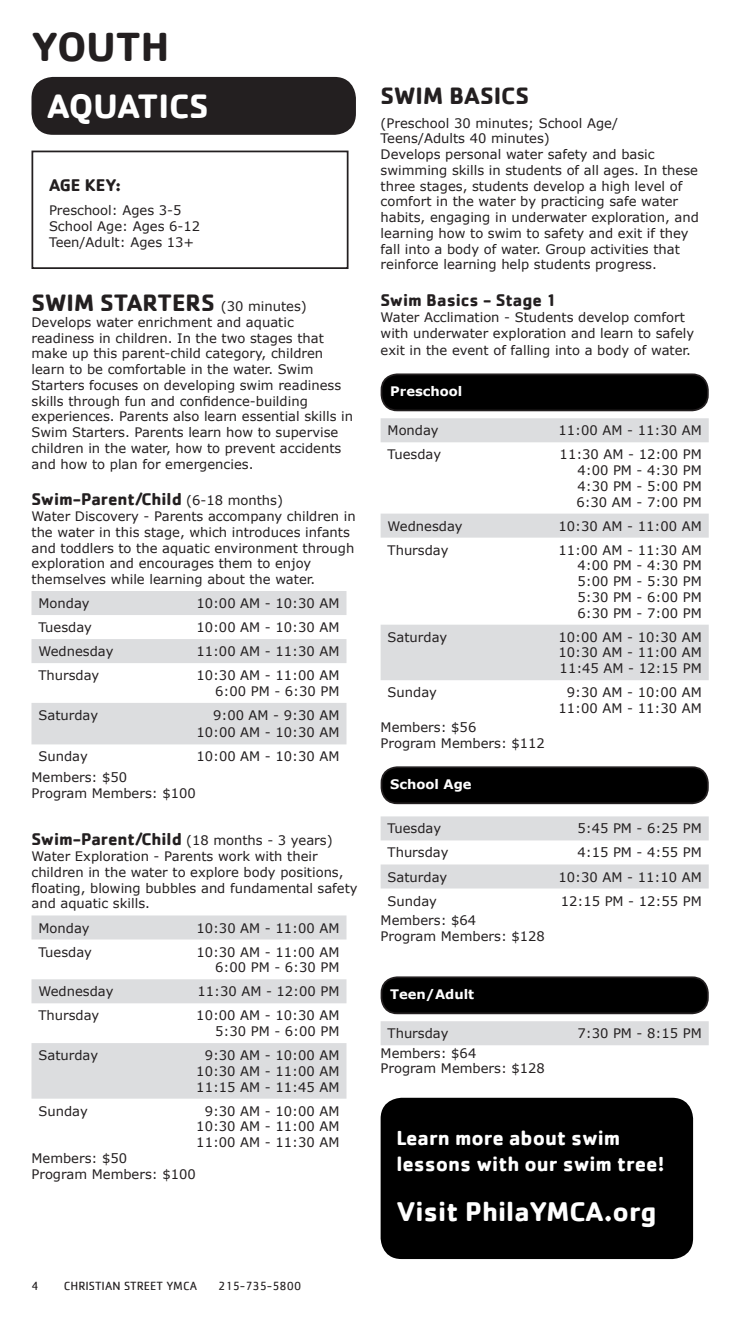
<style>
.page{position:relative;width:756px;height:1323px;background:#fff}
.page>*{position:absolute;margin:0;border:0;box-sizing:border-box;transform-origin:0 0}
.t1{font:700 42px "Cachet";color:#231f20}
.t2{font:700 35px "Cachet";color:#fff}
.t3{font:700 28px "Cachet";color:#fff}
.t4{font:700 24.5px "Cachet";color:#231f20}
.t5{font:700 21px/25.2px "Cachet";color:#fff}
.t6{font:700 17.5px "Cachet";color:#231f20}
.t7{font:13.12px/15.8px "Verdana";color:#231f20}
.t8{font:700 13.12px "Verdana";color:#fff}
.t9{font:12.25px "Cachet";color:#231f20}
.s1{font-family:"Verdana";font-weight:400;font-size:13.12px}
</style>
<div class="page">
<div style="left:32px;top:151px;width:317px;height:118px;border:2px solid #231f20"></div>
<svg style="left:32px;top:591px;width:314px;height:153px;fill:#dcdddf"></svg>
<svg style="left:32px;top:915px;width:314px;height:184px;fill:#dcdddf"></svg>
<div style="left:382px;top:374px;width:326px;height:36px;background:#000;border-radius:16px"></div>
<div style="left:381px;top:373px;width:328px;height:38px;border:2px solid #231f20;border-radius:16px"></div>
<svg style="left:381px;top:418px;width:328px;height:262px"></svg>
<div style="left:382px;top:767px;width:326px;height:36px;background:#000;border-radius:16px"></div>
<div style="left:381px;top:766px;width:328px;height:38px;border:2px solid #231f20;border-radius:16px"></div>
<svg style="left:381px;top:816px;width:328px;height:73px"></svg>
<div style="left:382px;top:977px;width:326px;height:36px;background:#000;border-radius:16px"></div>
<div style="left:381px;top:976px;width:328px;height:38px;border:2px solid #231f20;border-radius:16px"></div>
<div style="left:381px;top:1021px;width:328px;height:24px;background:#dcdddf"></div>
<div style="left:381px;top:1098px;width:312px;height:161px;background:#000;border-radius:21px"></div>
<div style="left:32px;top:77px;width:324px;height:58px;background:#231f20;border-radius:21px"></div>
<h1 class="t1" style="left:32px;top:19px;width:139px">YOUTH</h1>
<h2 class="t2" style="left:47px;top:84px;width:163px">AQUATICS</h2>
<h3 class="t6" style="left:49px;top:174px;width:74px">AGE KEY:</h3>
<p class="t7" style="left:49px;top:202px;width:153px">Preschool: Ages 3-5<br>School Age: Ages 6-12<br>Teen/Adult: Ages 13+</p>
<h3 class="t4" style="left:32px;top:287px;width:277px">SWIM STARTERS <span class="s1">(30 minutes)</span></h3>
<p class="t7" style="left:31px;top:314px;width:323px">Develops water enrichment and aquatic readiness in children. In the two stages that make up this parent-child category, children learn to be comfortable in the water. Swim Starters focuses on developing swim readiness skills through fun and confidence-building experiences. Parents also learn essential skills in Swim Starters. Parents learn how to supervise children in the water, how to prevent accidents and how to plan for emergencies.</p>
<h3 class="t6" style="left:32px;top:488px;width:253px">Swim-Parent/Child <span class="s1">(6-18 months)</span></h3>
<p class="t7" style="left:32px;top:508px;width:326px">Water Discovery - Parents accompany children in the water in this stage, which introduces infants and toddlers to the aquatic environment through exploration and encourages them to enjoy themselves while learning about the water.</p>
<p class="t7" style="left:38px;top:595px;width:53px">Monday</p>
<p class="t7" style="left:196px;top:595px;width:145px">10:00 AM - 10:30 AM</p>
<p class="t7" style="left:38px;top:619px;width:55px">Tuesday</p>
<p class="t7" style="left:196px;top:619px;width:145px">10:00 AM - 10:30 AM</p>
<p class="t7" style="left:38px;top:643px;width:77px">Wednesday</p>
<p class="t7" style="left:196px;top:643px;width:145px">11:00 AM - 11:30 AM</p>
<p class="t7" style="left:38px;top:667px;width:62px">Thursday</p>
<p class="t7" style="left:196px;top:667px;width:145px;text-align:right">10:30 AM - 11:00 AM<br>6:00 PM - 6:30 PM</p>
<p class="t7" style="left:38px;top:707px;width:61px">Saturday</p>
<p class="t7" style="left:196px;top:706px;width:145px;line-height:17.5px;text-align:right">9:00 AM - 9:30 AM<br>10:00 AM - 10:30 AM</p>
<p class="t7" style="left:39px;top:749px;width:51px">Sunday</p>
<p class="t7" style="left:196px;top:749px;width:145px">10:00 AM - 10:30 AM</p>
<p class="t7" style="left:32px;top:770px;width:166px">Members: $50<br>Program Members: $100</p>
<h3 class="t6" style="left:32px;top:828px;width:303px">Swim-Parent/Child <span class="s1">(18 months - 3 years)</span></h3>
<p class="t7" style="left:32px;top:848px;width:328px">Water Exploration - Parents work with their children in the water to explore body positions, floating, blowing bubbles and fundamental safety and aquatic skills.</p>
<p class="t7" style="left:38px;top:920px;width:53px">Monday</p>
<p class="t7" style="left:196px;top:920px;width:145px">10:30 AM - 11:00 AM</p>
<p class="t7" style="left:38px;top:944px;width:55px">Tuesday</p>
<p class="t7" style="left:196px;top:944px;width:145px;text-align:right">10:30 AM - 11:00 AM<br>6:00 PM - 6:30 PM</p>
<p class="t7" style="left:38px;top:984px;width:77px">Wednesday</p>
<p class="t7" style="left:197px;top:984px;width:144px">11:30 AM - 12:00 PM</p>
<p class="t7" style="left:38px;top:1008px;width:62px">Thursday</p>
<p class="t7" style="left:196px;top:1008px;width:145px;text-align:right">10:00 AM - 10:30 AM<br>5:30 PM - 6:00 PM</p>
<p class="t7" style="left:38px;top:1047px;width:61px">Saturday</p>
<p class="t7" style="left:196px;top:1047px;width:145px;text-align:justify;text-indent:8px">9:30 AM - 10:00 AM 10:30 AM - 11:00 AM 11:15 AM - 11:45 AM</p>
<p class="t7" style="left:38px;top:1103px;width:51px">Sunday</p>
<p class="t7" style="left:196px;top:1103px;width:145px;text-align:justify;text-indent:8px">9:30 AM - 10:00 AM 10:30 AM - 11:00 AM 11:00 AM - 11:30 AM</p>
<p class="t7" style="left:31px;top:1150px;width:166px">Members: $50<br>Program Members: $100</p>
<p class="t9" style="left:32px;top:1278px;width:8px">4</p>
<p class="t9" style="left:64px;top:1278px;width:135px">CHRISTIAN STREET YMCA</p>
<p class="t9" style="left:218px;top:1278px;width:84px">215-735-5800</p>
<h3 class="t4" style="left:381px;top:80px;width:150px">SWIM BASICS</h3>
<p class="t7" style="left:381px;top:115px;width:320px">(Preschool 30 minutes; School Age/ Teens/Adults 40 minutes)<br>Develops personal water safety and basic swimming skills in students of all ages. In these three stages, students develop a high level of comfort in the water by practicing safe water habits, engaging in underwater exploration, and learning how to swim to safety and exit if they fall into a body of water. Group activities that reinforce learning help students progress.</p>
<h3 class="t6" style="left:381px;top:289px;width:178px">Swim Basics - Stage 1</h3>
<p class="t7" style="left:381px;top:309px;width:315px">Water Acclimation - Students develop comfort with underwater exploration and learn to safely</p>
<p class="t7" style="left:381px;top:342px;width:312px">exit in the event of falling into a body of water.</p>
<p class="t8" style="left:390px;top:382px;width:74px">Preschool</p>
<p class="t7" style="left:388px;top:423px;width:53px">Monday</p>
<p class="t7" style="left:559px;top:423px;width:145px">11:00 AM - 11:30 AM</p>
<p class="t7" style="left:388px;top:447px;width:55px">Tuesday</p>
<p class="t7" style="left:576px;top:447px;width:127px;text-align:justify;text-indent:-17px">11:30 AM - 12:00 PM 4:00 PM - 4:30 PM 4:30 PM - 5:00 PM 6:30 AM - 7:00 PM</p>
<p class="t7" style="left:388px;top:518px;width:77px">Wednesday</p>
<p class="t7" style="left:559px;top:518px;width:145px">10:30 AM - 11:00 AM</p>
<p class="t7" style="left:388px;top:542px;width:62px">Thursday</p>
<p class="t7" style="left:577px;top:542px;width:126px;text-align:justify;text-indent:-19px">11:00 AM - 11:30 AM 4:00 PM - 4:30 PM 5:00 PM - 5:30 PM 5:30 PM - 6:00 PM 6:30 PM - 7:00 PM</p>
<p class="t7" style="left:388px;top:629px;width:61px">Saturday</p>
<p class="t7" style="left:559px;top:629px;width:145px;text-align:justify">10:00 AM - 10:30 AM 10:30 AM - 11:00 AM 11:45 AM - 12:15 PM</p>
<p class="t7" style="left:388px;top:684px;width:51px">Sunday</p>
<p class="t7" style="left:559px;top:684px;width:145px;text-align:right">9:30 AM - 10:00 AM<br>11:00 AM - 11:30 AM</p>
<p class="t7" style="left:381px;top:719px;width:166px">Members: $56<br>Program Members: $112</p>
<p class="t8" style="left:390px;top:775px;width:83px">School Age</p>
<p class="t7" style="left:388px;top:821px;width:55px">Tuesday</p>
<p class="t7" style="left:577px;top:821px;width:126px">5:45 PM - 6:25 PM</p>
<p class="t7" style="left:388px;top:845px;width:62px">Thursday</p>
<p class="t7" style="left:577px;top:845px;width:126px">4:15 PM - 4:55 PM</p>
<p class="t7" style="left:388px;top:869px;width:61px">Saturday</p>
<p class="t7" style="left:559px;top:869px;width:145px">10:30 AM - 11:10 AM</p>
<p class="t7" style="left:388px;top:893px;width:51px">Sunday</p>
<p class="t7" style="left:561px;top:893px;width:143px">12:15 PM - 12:55 PM</p>
<p class="t7" style="left:381px;top:912px;width:166px">Members: $64<br>Program Members: $128</p>
<p class="t8" style="left:390px;top:985px;width:85px">Teen/Adult</p>
<p class="t7" style="left:388px;top:1025px;width:62px">Thursday</p>
<p class="t7" style="left:577px;top:1025px;width:126px">7:30 PM - 8:15 PM</p>
<p class="t7" style="left:381px;top:1045px;width:166px">Members: $64<br>Program Members: $128</p>
<h3 class="t5" style="left:396px;top:1125px;width:270px">Learn more about swim lessons with our swim tree!</h3>
<h3 class="t3" style="left:396px;top:1194px;width:262px">Visit PhilaYMCA.org</h3>
</div>
